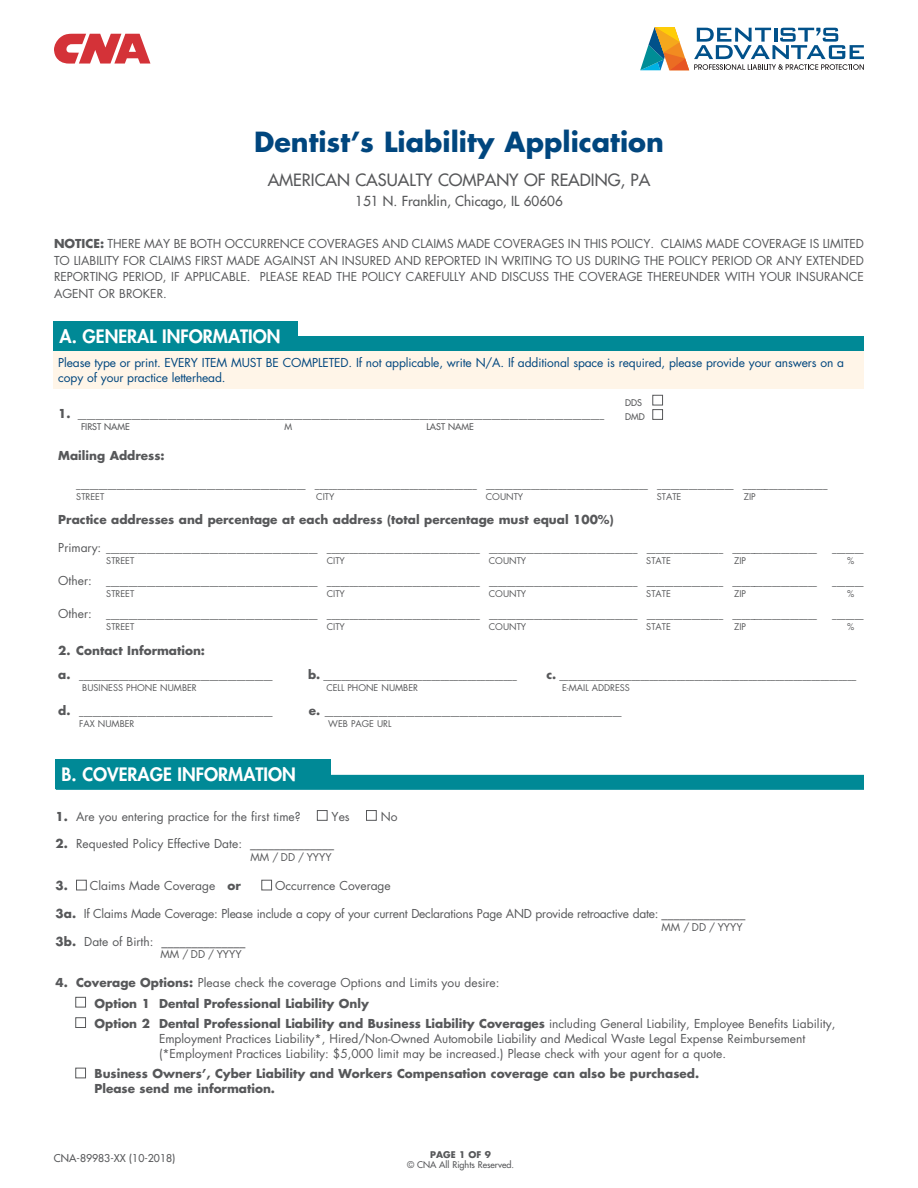
<style>
.page{position:relative;width:918px;height:1188px;background:#fff}
.page>*{position:absolute;margin:0;border:0;box-sizing:border-box;transform-origin:0 0}
.t1{font:700 27px "Futura";color:#00467e}
.t2{font:800 18px "Futura";color:#fff}
.t3{font:16.5px "Futura";color:#57585a}
.t4{font:13.5px "Futura";color:#57585a}
.t5{font:12px/16.5px "Futura";color:#57585a;text-align:justify}
.t6{font:700 12px/15px "Futura";color:#57585a}
.t7{font:12px/15px "Futura";letter-spacing:-.01em;color:#00467e}
.t8{font:12px "Futura";letter-spacing:-.02em;color:#57585a}
.t9{font:10.5px "Futura";color:#57585a}
.t10{font:10.5px "Futura";color:#57585a}
.t11{font:9px "Futura";color:#57585a}
.t12{font:9px "Futura";color:#57585a}
.t13{font:700 9px "Futura";color:#57585a}
.s1{font-weight:700}
.s2{font-weight:700;font-size:12px}
.s3{font-size:12px}
</style>
<div class="page">
<div style="left:56px;top:775px;width:808px;height:15px;background:#008996"></div>
<div style="left:56px;top:759px;width:275px;height:30px;background:#008996"></div>
<div style="left:317px;top:810px;width:11px;height:11px;background:#fff;border:1px solid #57585a"></div>
<div style="left:366px;top:810px;width:11px;height:11px;background:#fff;border:1px solid #57585a"></div>
<div style="left:76px;top:880px;width:11px;height:10px;background:#fff;border:1px solid #57585a"></div>
<div style="left:261px;top:880px;width:11px;height:10px;background:#fff;border:1px solid #57585a"></div>
<div style="left:75px;top:997px;width:11px;height:11px;background:#fff;border:1px solid #57585a"></div>
<div style="left:75px;top:1017px;width:11px;height:11px;background:#fff;border:1px solid #57585a"></div>
<div style="left:75px;top:1068px;width:11px;height:10px;background:#fff;border:1px solid #57585a"></div>
<div style="left:54px;top:350px;width:810px;height:39px;background:#fff5e8"></div>
<div style="left:54px;top:336px;width:810px;height:15px;background:#008996"></div>
<div style="left:54px;top:321px;width:244px;height:30px;background:#008996"></div>
<div style="left:652px;top:395px;width:11px;height:11px;background:#fff;border:1px solid #57585a"></div>
<div style="left:652px;top:409px;width:11px;height:11px;background:#fff;border:1px solid #57585a"></div>
<svg style="left:640px;top:27px;width:224px;height:43px"></svg>
<svg style="left:54px;top:34px;width:96px;height:30px"></svg>
<p class="t1" style="left:254px;top:124px;width:411px">Dentist’s Liability Application</p>
<p class="t3" style="left:268px;top:169px;width:384px">AMERICAN CASUALTY COMPANY OF READING, PA</p>
<p class="t4" style="left:355px;top:192px;width:209px">151 N. Franklin, Chicago, IL 60606</p>
<p class="t5" style="left:54px;top:235px;width:811px"><span class="s1">NOTICE:</span> THERE MAY BE BOTH OCCURRENCE COVERAGES AND CLAIMS MADE COVERAGES IN THIS POLICY. CLAIMS MADE COVERAGE IS LIMITED TO LIABILITY FOR CLAIMS FIRST MADE AGAINST AN INSURED AND REPORTED IN WRITING TO US DURING THE POLICY PERIOD OR ANY EXTENDED REPORTING PERIOD, IF APPLICABLE. PLEASE READ THE POLICY CAREFULLY AND DISCUSS THE COVERAGE THEREUNDER WITH YOUR INSURANCE AGENT OR BROKER.</p>
<p class="t2" style="left:60px;top:324px;width:223px">A. GENERAL INFORMATION</p>
<p class="t7" style="left:58px;top:355px;width:787px">Please type or print. EVERY ITEM MUST BE COMPLETED. If not applicable, write N/A. If additional space is required, please provide your answers on a copy of your practice letterhead.</p>
<p class="t11" style="left:58px;top:408px;width:547px"><span class="s2">1.</span> _____________________________________________________________________________________________________________________</p>
<p class="t12" style="left:81px;top:420px;width:50px">FIRST NAME</p>
<p class="t12" style="left:284px;top:420px;width:9px">M</p>
<p class="t12" style="left:427px;top:420px;width:49px">LAST NAME</p>
<p class="t6" style="left:58px;top:448px;width:108px">Mailing Address:</p>
<p class="t11" style="left:76px;top:479px;width:753px">___________________________________________________ ____________________________________ ____________________________________ _________________ ___________________</p>
<p class="t11" style="left:76px;top:491px;width:29px">STREET</p>
<p class="t11" style="left:316px;top:491px;width:20px">CITY</p>
<p class="t11" style="left:486px;top:491px;width:39px">COUNTY</p>
<p class="t11" style="left:657px;top:491px;width:26px">STATE</p>
<p class="t11" style="left:744px;top:491px;width:13px">ZIP</p>
<p class="t6" style="left:58px;top:512px;width:557px">Practice addresses and percentage at each address (total percentage must equal 100%)</p>
<p class="t11" style="left:58px;top:542px;width:760px"><span class="s3">Primary:</span> _______________________________________________ __________________________________ _________________________________ _________________ ___________________</p>
<p class="t11" style="left:832px;top:542px;width:33px">_______</p>
<p class="t11" style="left:106px;top:554px;width:29px">STREET</p>
<p class="t11" style="left:327px;top:554px;width:20px">CITY</p>
<p class="t11" style="left:489px;top:554px;width:39px">COUNTY</p>
<p class="t11" style="left:646px;top:554px;width:26px">STATE</p>
<p class="t11" style="left:734px;top:554px;width:13px">ZIP</p>
<p class="t11" style="left:847px;top:554px;width:9px">%</p>
<p class="t11" style="left:58px;top:575px;width:760px"><span class="s3">Other:</span> _______________________________________________ __________________________________ _________________________________ _________________ ___________________</p>
<p class="t11" style="left:832px;top:575px;width:33px">_______</p>
<p class="t11" style="left:106px;top:587px;width:29px">STREET</p>
<p class="t11" style="left:327px;top:587px;width:20px">CITY</p>
<p class="t11" style="left:489px;top:587px;width:39px">COUNTY</p>
<p class="t11" style="left:646px;top:587px;width:26px">STATE</p>
<p class="t11" style="left:734px;top:587px;width:13px">ZIP</p>
<p class="t11" style="left:847px;top:587px;width:9px">%</p>
<p class="t11" style="left:58px;top:608px;width:760px"><span class="s3">Other:</span> _______________________________________________ __________________________________ _________________________________ _________________ ___________________</p>
<p class="t11" style="left:832px;top:608px;width:33px">_______</p>
<p class="t11" style="left:106px;top:620px;width:29px">STREET</p>
<p class="t11" style="left:327px;top:620px;width:20px">CITY</p>
<p class="t11" style="left:489px;top:620px;width:39px">COUNTY</p>
<p class="t11" style="left:646px;top:620px;width:26px">STATE</p>
<p class="t11" style="left:734px;top:620px;width:13px">ZIP</p>
<p class="t11" style="left:847px;top:620px;width:9px">%</p>
<p class="t6" style="left:58px;top:643px;width:148px">2. Contact Information:</p>
<p class="t12" style="left:58px;top:670px;width:216px"><span class="s2">a.</span> ___________________________________________</p>
<p class="t12" style="left:308px;top:670px;width:210px"><span class="s2">b.</span> ___________________________________________</p>
<p class="t11" style="left:546px;top:670px;width:311px"><span class="s2">c.</span> __________________________________________________________________</p>
<p class="t11" style="left:82px;top:682px;width:116px">BUSINESS PHONE NUMBER</p>
<p class="t11" style="left:326px;top:682px;width:93px">CELL PHONE NUMBER</p>
<p class="t11" style="left:562px;top:682px;width:69px">E-MAIL ADDRESS</p>
<p class="t12" style="left:58px;top:706px;width:216px"><span class="s2">d.</span> ___________________________________________</p>
<p class="t11" style="left:309px;top:706px;width:314px"><span class="s2">e.</span> __________________________________________________________________</p>
<p class="t11" style="left:79px;top:718px;width:57px">FAX NUMBER</p>
<p class="t11" style="left:328px;top:718px;width:65px">WEB PAGE URL</p>
<p class="t12" style="left:625px;top:396px;width:18px">DDS</p>
<p class="t12" style="left:625px;top:411px;width:21px">DMD</p>
<p class="t2" style="left:62px;top:763px;width:236px">B. COVERAGE INFORMATION</p>
<p class="t5" style="left:56px;top:808px;width:247px"><span class="s1">1.</span> Are you entering practice for the first time?</p>
<p class="t5" style="left:332px;top:808px;width:20px">Yes</p>
<p class="t5" style="left:381px;top:808px;width:18px">No</p>
<p class="t5" style="left:56px;top:835px;width:280px"><span class="s1">2.</span> Requested Policy Effective Date: ______________</p>
<p class="t9" style="left:251px;top:850px;width:83px">MM / DD / YYYY</p>
<p class="t5" style="left:56px;top:878px;width:187px"><span class="s1">3.</span> Claims Made Coverage <span class="s1">or</span></p>
<p class="t5" style="left:275px;top:878px;width:117px">Occurrence Coverage</p>
<p class="t8" style="left:56px;top:905px;width:691px"><span class="s1">3a.</span> If Claims Made Coverage: Please include a copy of your current Declarations Page AND provide retroactive date: ______________</p>
<p class="t9" style="left:662px;top:919px;width:83px">MM / DD / YYYY</p>
<p class="t5" style="left:56px;top:933px;width:192px"><span class="s1">3b.</span> Date of Birth: ______________</p>
<p class="t9" style="left:161px;top:947px;width:83px">MM / DD / YYYY</p>
<p class="t5" style="left:56px;top:974px;width:445px"><span class="s1">4. Coverage Options:</span> Please check the coverage Options and Limits you desire:</p>
<p class="t6" style="left:95px;top:995px;width:276px">Option 1 Dental Professional Liability Only</p>
<p class="t5" style="left:159px;top:1016px;width:678px;line-height:15px;text-align:left;text-indent:-64px"><span class="s1">Option 2 Dental Professional Liability and Business Liability Coverages</span> including General Liability, Employee Benefits Liability,<br>Employment Practices Liability*, Hired/Non-Owned Automobile Liability and Medical Waste Legal Expense Reimbursement (*Employment Practices Liability: $5,000 limit may be increased.) Please check with your agent for a quote.</p>
<p class="t6" style="left:95px;top:1066px;width:606px">Business Owners’, Cyber Liability and Workers Compensation coverage can also be purchased.<br>Please send me information.</p>
<p class="t10" style="left:54px;top:1151px;width:123px">CNA-89983-XX (10-2018)</p>
<p class="t13" style="left:430px;top:1148px;width:62px">PAGE 1 OF 9</p>
<p class="t12" style="left:407px;top:1159px;width:109px">© CNA All Rights Reserved.</p>
</div>
